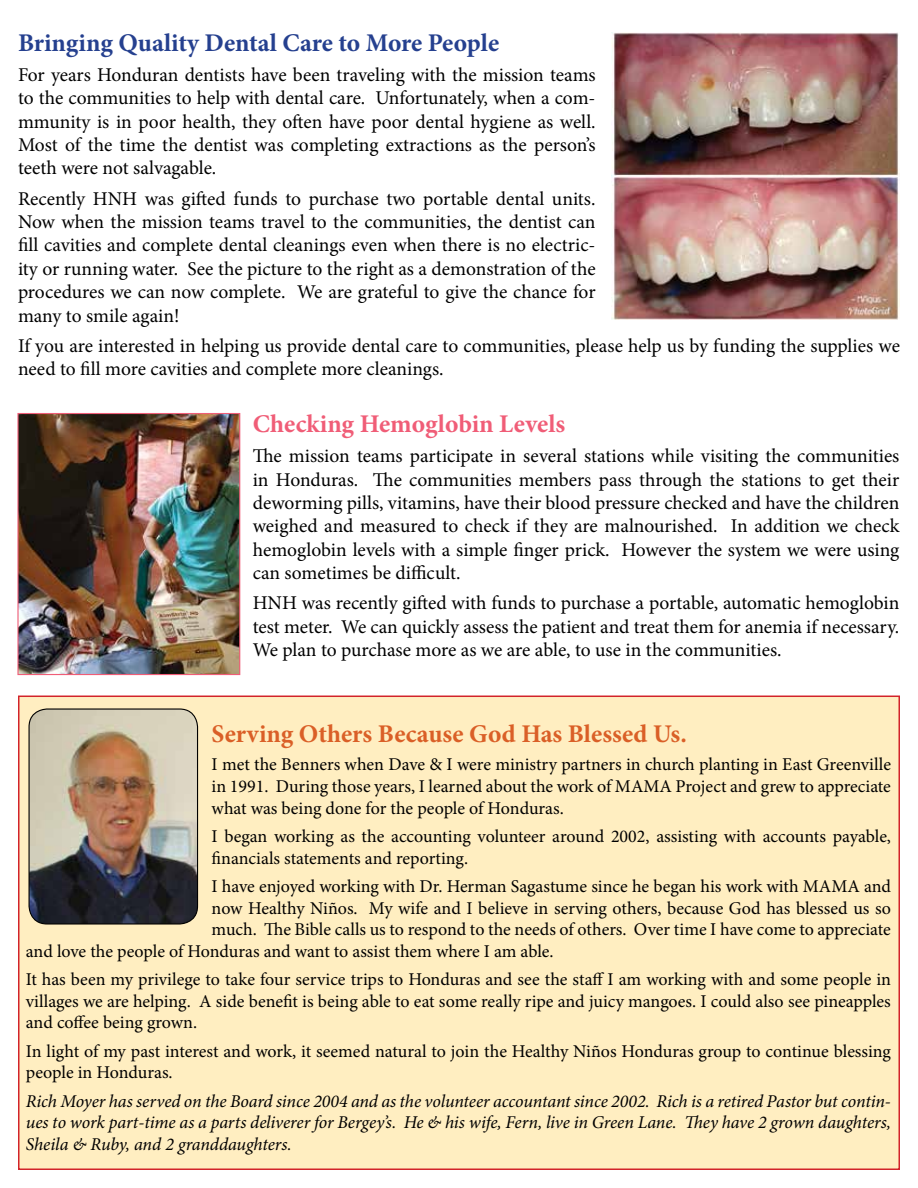
<style>
.page{position:relative;width:918px;height:1188px;background:#fff}
.page>*{position:absolute;margin:0;border:0;box-sizing:border-box;transform-origin:0 0}
.t1{font:700 25.5px "Minion Pro";letter-spacing:-.005em;color:#25408f}
.t2{font:700 25.5px "Minion Pro";color:#da5f27}
.t3{font:700 25.5px "Minion Pro";color:#f05d77}
.t4{font:19.5px/23.4px "Minion Pro";letter-spacing:-.005em;color:#000;text-align:justify}
.t5{font:18px/21.6px "Minion Pro";letter-spacing:-.005em;color:#000;text-align:justify}
.t6{font:italic 18px/21.6px "Minion Pro";letter-spacing:-.005em;color:#000;text-align:justify}
</style>
<div class="page">
<div style="left:18px;top:696px;width:882px;height:474px;background:#ffeec1;border:2px solid #d2232a"></div>
<img style="left:30px;top:709px;width:168px;height:214px">
<div style="left:28px;top:708px;width:170px;height:217px;border:1px solid #000;border-radius:18px"></div>
<img style="left:611px;top:32px;width:289px;height:288px">
<img style="left:19px;top:415px;width:219px;height:258px">
<div style="left:17px;top:413px;width:223px;height:262px;border:1px solid #f05d77"></div>
<h1 class="t1" style="left:18px;top:25px;width:483px">Bringing Quality Dental Care to More People</h1>
<p class="t4" style="left:18px;top:63px;width:579px">For years Honduran dentists have been traveling with the mission teams to the communities to help with dental care. Unfortunately, when a com&shy;mmunity is in poor health, they often have poor dental hygiene as well.<br>Most of the time the dentist was completing extractions as the person’s teeth were not salvagable.</p>
<p class="t4" style="left:18px;top:187px;width:579px">Recently HNH was gifted funds to purchase two portable dental units.<br>Now when the mission teams travel to the communities, the dentist can fill cavities and complete dental cleanings even when there is no electric&shy;ity or running water. See the picture to the right as a demonstration of the procedures we can now complete. We are grateful to give the chance for many to smile again!</p>
<p class="t4" style="left:18px;top:334px;width:883px">If you are interested in helping us provide dental care to communities, please help us by funding the supplies we need to fill more cavities and complete more cleanings.</p>
<h1 class="t3" style="left:253px;top:406px;width:314px">Checking Hemoglobin Levels</h1>
<p class="t4" style="left:253px;top:444px;width:648px">The mission teams participate in several stations while visiting the communities in Honduras. The communities members pass through the stations to get their deworming pills, vitamins, have their blood pressure checked and have the children weighed and measured to check if they are malnourished. In addition we check hemoglobin levels with a simple finger prick. However the system we were using can sometimes be difficult.</p>
<p class="t4" style="left:253px;top:592px;width:648px">HNH was recently gifted with funds to purchase a portable, automatic hemoglobin test meter. We can quickly assess the patient and treat them for anemia if necessary.<br>We plan to purchase more as we are able, to use in the communities.</p>
<h1 class="t2" style="left:212px;top:716px;width:477px">Serving Others Because God Has Blessed Us.</h1>
<p class="t5" style="left:212px;top:754px;width:681px">I met the Benners when Dave &amp; I were ministry partners in church planting in East Greenville in 1991. During those years, I learned about the work of MAMA Project and grew to appreciate what was being done for the people of Honduras.</p>
<p class="t5" style="left:212px;top:826px;width:681px">I began working as the accounting volunteer around 2002, assisting with accounts payable, financials statements and reporting.</p>
<p class="t5" style="left:212px;top:876px;width:681px">I have enjoyed working with Dr. Herman Sagastume since he began his work with MAMA and</p>
<p class="t5" style="left:212px;top:897px;width:681px">now Healthy Niños. My wife and I believe in serving others, because God has blessed us so</p>
<p class="t5" style="left:212px;top:919px;width:681px">much. The Bible calls us to respond to the needs of others. Over time I have come to appreciate</p>
<p class="t5" style="left:26px;top:940px;width:529px">and love the people of Honduras and want to assist them where I am able.</p>
<p class="t5" style="left:26px;top:969px;width:867px">It has been my privilege to take four service trips to Honduras and see the staff I am working with and some people in villages we are helping. A side benefit is being able to eat some really ripe and juicy mangoes. I could also see pineapples and coffee being grown.</p>
<p class="t5" style="left:26px;top:1040px;width:867px">In light of my past interest and work, it seemed natural to join the Healthy Niños Honduras group to continue blessing people in Honduras.</p>
<p class="t6" style="left:26px;top:1090px;width:867px">Rich Moyer has served on the Board since 2004 and as the volunteer accountant since 2002. Rich is a retired Pastor but contin&shy;ues to work part-time as a parts deliverer for Bergey’s. He &amp; his wife, Fern, live in Green Lane. They have 2 grown daughters, Sheila &amp; Ruby, and 2 granddaughters.</p>
</div>
